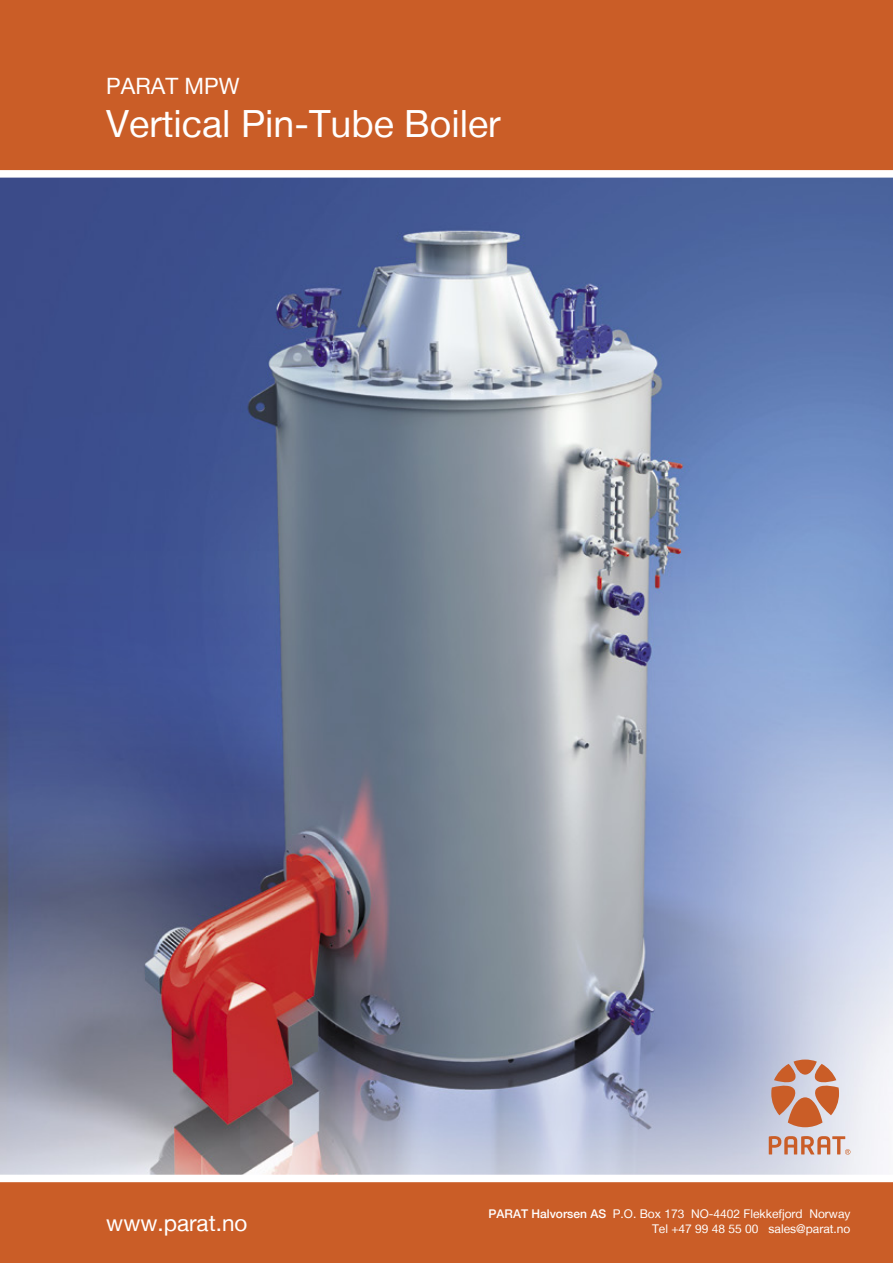
<style>
.page{position:relative;width:893px;height:1263px;background:#fff}
.page>*{position:absolute;margin:0;border:0;box-sizing:border-box;transform-origin:0 0}
.t1{font:37.5px "Helvetica Neue LT";color:#fff}
.t2{font:22.5px "Helvetica Neue LT";color:#fff}
.t3{font:12px "Helvetica Neue LT";color:#fff}
.s1{font-weight:500}
</style>
<div class="page">
<img style="left:0;top:178px;width:893px;height:997px">
<div style="left:0;top:0;width:893px;height:170px;background:#ca5d27"></div>
<svg style="left:771px;top:1059px;width:68px;height:68px;background:#cd9580"></svg>
<svg style="left:769px;top:1136px;width:81px;height:18px"></svg>
<div style="left:0;top:1182px;width:893px;height:81px;background:#ca5d27"></div>
<h2 class="t2" style="left:106px;top:73px;width:135px">PARAT MPW</h2>
<h1 class="t1" style="left:106px;top:102px;width:396px">Vertical Pin-Tube Boiler</h1>
<p class="t3" style="left:489px;top:1207px;width:363px"><span class="s1">PARAT Halvorsen AS</span> P.O. Box 173 NO-4402 Flekkefjord Norway</p>
<h2 class="t2" style="left:106px;top:1210px;width:143px">www.parat.no</h2>
<p class="t3" style="left:652px;top:1221px;width:200px">Tel +47 99 48 55 00 sales@parat.no</p>
</div>
